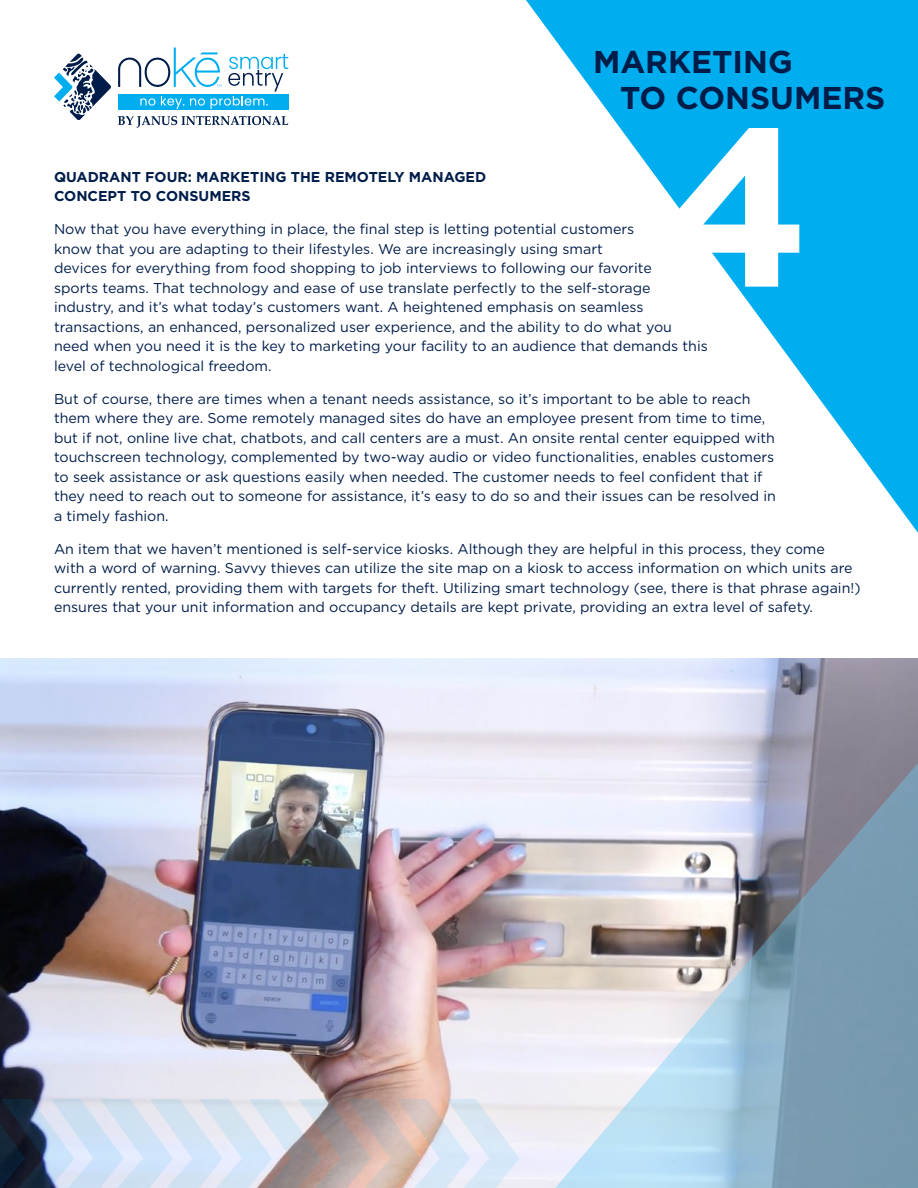
<style>
.page{position:relative;width:918px;height:1188px;background:#fff}
.page>*{position:absolute;margin:0;border:0;box-sizing:border-box;transform-origin:0 0}
.t1{font:700 225px "Gotham";color:#fff}
.t2{font:700 31.5px/36px "Gotham";color:#001d4a}
.t3{font:14.25px/19.5px "Gotham";color:#001d4a}
.t4{font:700 14.25px/19.5px "Gotham";color:#001d4a}
</style>
<div class="page">
<svg style="left:54px;top:53px;width:57px;height:67px"></svg>
<svg style="left:118px;top:116px;width:170px;height:12px"></svg>
<svg style="left:118px;top:48px;width:170px;height:61px"></svg>
<svg style="left:526px;top:0;width:392px;height:533px"></svg>
<img style="left:0;top:658px;width:918px;height:441px">
<svg style="left:518px;top:688px;width:400px;height:500px;background:#b2becb"></svg>
<svg style="left:0;top:1099px;width:519px;height:89px;background:#c1c3ce"></svg>
<h2 class="t2" style="left:620px;top:43px;width:267px;text-indent:-27px">MARKETING<br>TO CONSUMERS</h2>
<h1 class="t1" style="left:656px;top:58px;width:157px">4</h1>
<p class="t4" style="left:54px;top:167px;width:434px">QUADRANT FOUR: MARKETING THE REMOTELY MANAGED<br>CONCEPT TO CONSUMERS</p>
<p class="t3" style="left:54px;top:219px;width:655px">Now that you have everything in place, the final step is letting potential customers<br>know that you are adapting to their lifestyles. We are increasingly using smart<br>devices for everything from food shopping to job interviews to following our favorite<br>sports teams. That technology and ease of use translate perfectly to the self-storage industry, and it’s what today’s customers want. A heightened emphasis on seamless transactions, an enhanced, personalized user experience, and the ability to do what you need when you need it is the key to marketing your facility to an audience that demands this level of technological freedom.</p>
<p class="t3" style="left:54px;top:389px;width:724px">But of course, there are times when a tenant needs assistance, so it’s important to be able to reach them where they are. Some remotely managed sites do have an employee present from time to time, but if not, online live chat, chatbots, and call centers are a must. An onsite rental center equipped with touchscreen technology, complemented by two-way audio or video functionalities, enables customers to seek assistance or ask questions easily when needed. The customer needs to feel confident that if they need to reach out to someone for assistance, it’s easy to do so and their issues can be resolved in a timely fashion.</p>
<p class="t3" style="left:54px;top:539px;width:808px">An item that we haven’t mentioned is self-service kiosks. Although they are helpful in this process, they come<br>with a word of warning. Savvy thieves can utilize the site map on a kiosk to access information on which units are currently rented, providing them with targets for theft. Utilizing smart technology (see, there is that phrase again!) ensures that your unit information and occupancy details are kept private, providing an extra level of safety.</p>
</div>
